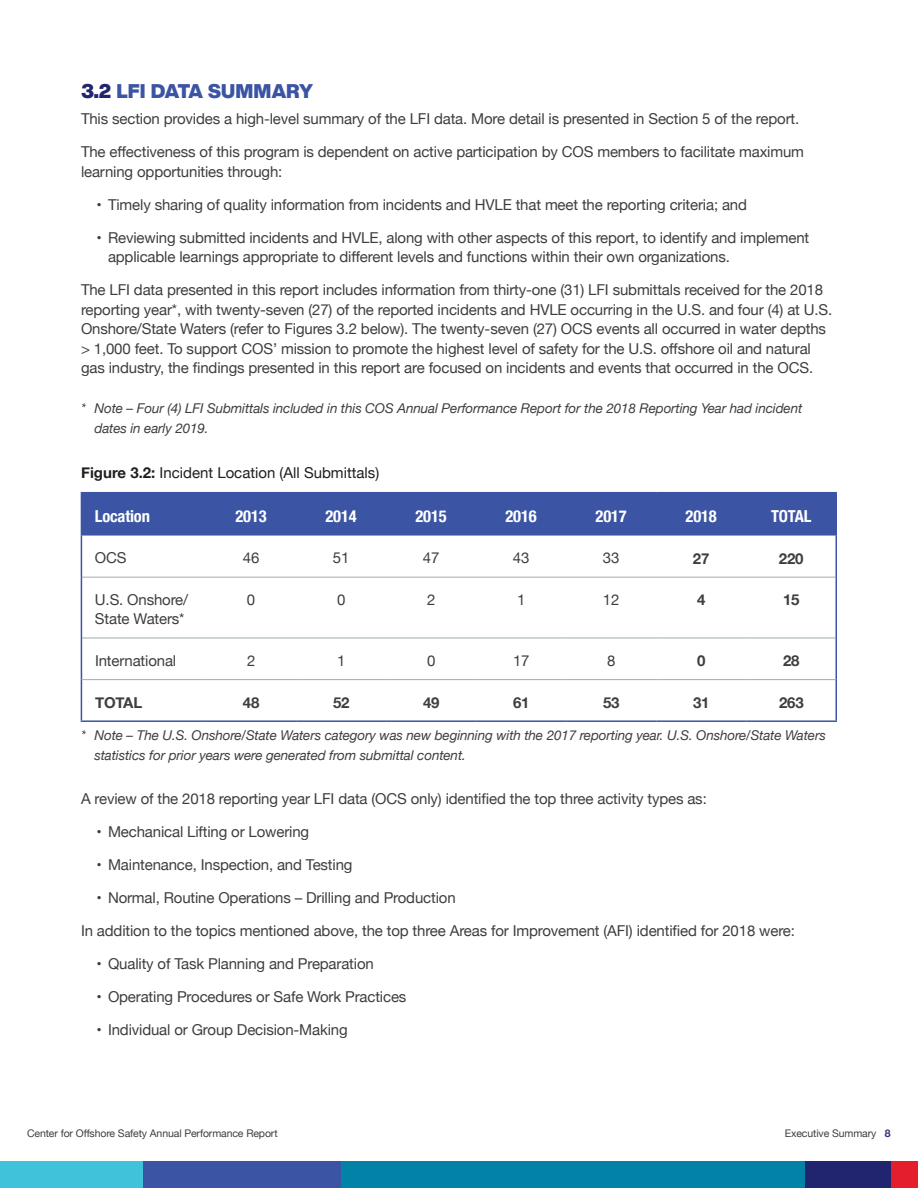
<style>
.page{position:relative;width:918px;height:1188px;background:#fff}
.page>*{position:absolute;margin:0;border:0;box-sizing:border-box;transform-origin:0 0}
.t1{font:900 19.5px "Helvetica Now Display";letter-spacing:.005em;color:#3b54a4}
.t2{font:700 condensed 16.5px "Helvetica Neue";letter-spacing:-.01em;color:#fff}
.t3{font:15px/19.5px "Helvetica Neue";letter-spacing:-.01em;color:#3e3e3f}
.t4{font:15px "Helvetica Neue";color:#1f1e21}
.t5{font:700 15px "Helvetica Neue";letter-spacing:-.01em;color:#3e3e3f}
.t6{font:italic 13.5px/19.5px "Helvetica Neue";letter-spacing:-.01em;color:#3e3e3f}
.t7{font:10.5px "Helvetica Neue";letter-spacing:-.01em;color:#3e3e3f}
.s1{color:#212570}
.s2{font-weight:700}
.s3{font-weight:700;color:#323478}
</style>
<div class="page">
<div style="left:0;top:1161px;width:143px;height:27px;background:#3ec3db"></div>
<div style="left:891px;top:1161px;width:27px;height:27px;background:#e41e2d"></div>
<div style="left:805px;top:1161px;width:86px;height:27px;background:#212570"></div>
<div style="left:143px;top:1161px;width:198px;height:27px;background:#3b54a4"></div>
<div style="left:341px;top:1161px;width:464px;height:27px;background:#0282a6"></div>
<div style="left:82px;top:493px;width:754px;height:43px;background:#3b54a4"></div>
<hr style="left:82px;top:577px;width:124px;height:1px;background:#a7b6be">
<hr style="left:206px;top:577px;width:90px;height:1px;background:#a7b6be">
<hr style="left:296px;top:577px;width:90px;height:1px;background:#a7b6be">
<hr style="left:386px;top:577px;width:90px;height:1px;background:#a7b6be">
<hr style="left:476px;top:577px;width:90px;height:1px;background:#a7b6be">
<hr style="left:566px;top:577px;width:90px;height:1px;background:#a7b6be">
<hr style="left:656px;top:577px;width:90px;height:1px;background:#a7b6be">
<hr style="left:746px;top:577px;width:90px;height:1px;background:#a7b6be">
<hr style="left:82px;top:637px;width:124px;height:2px;background:#a7b6be">
<hr style="left:206px;top:637px;width:90px;height:2px;background:#a7b6be">
<hr style="left:296px;top:637px;width:90px;height:2px;background:#a7b6be">
<hr style="left:386px;top:637px;width:90px;height:2px;background:#a7b6be">
<hr style="left:476px;top:637px;width:90px;height:2px;background:#a7b6be">
<hr style="left:566px;top:637px;width:90px;height:2px;background:#a7b6be">
<hr style="left:656px;top:637px;width:90px;height:2px;background:#a7b6be">
<hr style="left:746px;top:637px;width:90px;height:2px;background:#a7b6be">
<hr style="left:82px;top:679px;width:124px;height:1px;background:#a7b6be">
<hr style="left:206px;top:679px;width:90px;height:1px;background:#a7b6be">
<hr style="left:296px;top:679px;width:90px;height:1px;background:#a7b6be">
<hr style="left:386px;top:679px;width:90px;height:1px;background:#a7b6be">
<hr style="left:476px;top:679px;width:90px;height:1px;background:#a7b6be">
<hr style="left:566px;top:679px;width:90px;height:1px;background:#a7b6be">
<hr style="left:656px;top:679px;width:90px;height:1px;background:#a7b6be">
<hr style="left:746px;top:679px;width:90px;height:1px;background:#a7b6be">
<hr style="left:81px;top:492px;width:125px;height:1px;background:#3b54a4">
<hr style="left:81px;top:493px;width:1px;height:43px;background:#3b54a4">
<hr style="left:206px;top:492px;width:90px;height:1px;background:#3b54a4">
<hr style="left:296px;top:492px;width:90px;height:1px;background:#3b54a4">
<hr style="left:386px;top:492px;width:90px;height:1px;background:#3b54a4">
<hr style="left:476px;top:492px;width:90px;height:1px;background:#3b54a4">
<hr style="left:566px;top:492px;width:90px;height:1px;background:#3b54a4">
<hr style="left:656px;top:492px;width:90px;height:1px;background:#3b54a4">
<hr style="left:746px;top:492px;width:91px;height:1px;background:#3b54a4">
<hr style="left:836px;top:493px;width:1px;height:43px;background:#3b54a4">
<hr style="left:81px;top:536px;width:1px;height:41px;background:#3b54a4">
<hr style="left:836px;top:536px;width:1px;height:41px;background:#3b54a4">
<hr style="left:81px;top:577px;width:1px;height:61px;background:#3b54a4">
<hr style="left:836px;top:577px;width:1px;height:61px;background:#3b54a4">
<hr style="left:81px;top:638px;width:1px;height:42px;background:#3b54a4">
<hr style="left:836px;top:638px;width:1px;height:42px;background:#3b54a4">
<hr style="left:81px;top:680px;width:1px;height:40px;background:#3b54a4">
<hr style="left:836px;top:680px;width:1px;height:40px;background:#3b54a4">
<hr style="left:81px;top:720px;width:125px;height:2px;background:#3b54a4">
<hr style="left:206px;top:720px;width:90px;height:2px;background:#3b54a4">
<hr style="left:296px;top:720px;width:90px;height:2px;background:#3b54a4">
<hr style="left:386px;top:720px;width:90px;height:2px;background:#3b54a4">
<hr style="left:476px;top:720px;width:90px;height:2px;background:#3b54a4">
<hr style="left:566px;top:720px;width:90px;height:2px;background:#3b54a4">
<hr style="left:656px;top:720px;width:90px;height:2px;background:#3b54a4">
<hr style="left:746px;top:720px;width:91px;height:2px;background:#3b54a4">
<h1 class="t1" style="left:81px;top:78px;width:234px"><span class="s1">3.2</span> LFI DATA SUMMARY</h1>
<p class="t3" style="left:81px;top:110px;width:720px">This section provides a high-level summary of the LFI data. More detail is presented in Section 5 of the report.</p>
<p class="t3" style="left:81px;top:143px;width:725px">The effectiveness of this program is dependent on active participation by COS members to facilitate maximum learning opportunities through:</p>
<p class="t3" style="left:97px;top:196px;width:652px">• Timely sharing of quality information from incidents and HVLE that meet the reporting criteria; and</p>
<p class="t3" style="left:108px;top:229px;width:703px;text-indent:-11px">• Reviewing submitted incidents and HVLE, along with other aspects of this report, to identify and implement applicable learnings appropriate to different levels and functions within their own organizations.</p>
<p class="t3" style="left:81px;top:281px;width:753px">The LFI data presented in this report includes information from thirty-one (31) LFI submittals received for the 2018 reporting year*, with twenty-seven (27) of the reported incidents and HVLE occurring in the U.S. and four (4) at U.S.<br>Onshore/State Waters (refer to Figures 3.2 below). The twenty-seven (27) OCS events all occurred in water depths &gt; 1,000 feet. To support COS’ mission to promote the highest level of safety for the U.S. offshore oil and natural gas industry, the findings presented in this report are focused on incidents and events that occurred in the OCS.</p>
<p class="t6" style="left:94px;top:399px;width:709px;text-indent:-14px">* Note – Four (4) LFI Submittals included in this COS Annual Performance Report for the 2018 Reporting Year had incident dates in early 2019.</p>
<p class="t4" style="left:81px;top:462px;width:300px"><span class="s2">Figure 3.2:</span> Incident Location (All Submittals)</p>
<p class="t2" style="left:95px;top:502px;width:56px">Location</p>
<p class="t2" style="left:235px;top:502px;width:33px">2013</p>
<p class="t2" style="left:326px;top:502px;width:33px">2014</p>
<p class="t2" style="left:416px;top:502px;width:33px">2015</p>
<p class="t2" style="left:506px;top:502px;width:33px">2016</p>
<p class="t2" style="left:596px;top:502px;width:33px">2017</p>
<p class="t2" style="left:686px;top:502px;width:33px">2018</p>
<p class="t2" style="left:771px;top:502px;width:42px">TOTAL</p>
<p class="t3" style="left:95px;top:549px;width:33px">OCS</p>
<p class="t3" style="left:243px;top:549px;width:18px">46</p>
<p class="t3" style="left:333px;top:549px;width:18px">51</p>
<p class="t3" style="left:423px;top:549px;width:18px">47</p>
<p class="t3" style="left:513px;top:549px;width:18px">43</p>
<p class="t3" style="left:603px;top:549px;width:18px">33</p>
<p class="t5" style="left:693px;top:547px;width:18px">27</p>
<p class="t5" style="left:779px;top:547px;width:26px">220</p>
<p class="t3" style="left:95px;top:591px;width:95px">U.S. Onshore/<br>State Waters*</p>
<p class="t3" style="left:247px;top:591px;width:10px">0</p>
<p class="t3" style="left:337px;top:591px;width:10px">0</p>
<p class="t3" style="left:427px;top:591px;width:10px">2</p>
<p class="t3" style="left:517px;top:591px;width:10px">1</p>
<p class="t3" style="left:603px;top:591px;width:18px">12</p>
<p class="t5" style="left:697px;top:588px;width:10px">4</p>
<p class="t5" style="left:783px;top:588px;width:18px">15</p>
<p class="t3" style="left:95px;top:652px;width:83px">International</p>
<p class="t3" style="left:247px;top:652px;width:10px">2</p>
<p class="t3" style="left:337px;top:652px;width:10px">1</p>
<p class="t3" style="left:427px;top:652px;width:10px">0</p>
<p class="t3" style="left:513px;top:652px;width:18px">17</p>
<p class="t3" style="left:607px;top:652px;width:10px">8</p>
<p class="t5" style="left:697px;top:649px;width:10px">0</p>
<p class="t5" style="left:783px;top:649px;width:18px">28</p>
<p class="t5" style="left:95px;top:691px;width:49px">TOTAL</p>
<p class="t5" style="left:243px;top:691px;width:18px">48</p>
<p class="t5" style="left:333px;top:691px;width:18px">52</p>
<p class="t5" style="left:423px;top:691px;width:18px">49</p>
<p class="t5" style="left:513px;top:691px;width:18px">61</p>
<p class="t5" style="left:603px;top:691px;width:18px">53</p>
<p class="t5" style="left:693px;top:691px;width:18px">31</p>
<p class="t5" style="left:779px;top:691px;width:26px">263</p>
<p class="t6" style="left:94px;top:726px;width:733px;text-indent:-14px">* Note – The U.S. Onshore/State Waters category was new beginning with the 2017 reporting year. U.S. Onshore/State Waters statistics for prior years were generated from submittal content.</p>
<p class="t3" style="left:81px;top:790px;width:627px">A review of the 2018 reporting year LFI data (OCS only) identified the top three activity types as:</p>
<p class="t3" style="left:97px;top:823px;width:214px">• Mechanical Lifting or Lowering</p>
<p class="t3" style="left:97px;top:856px;width:257px">• Maintenance, Inspection, and Testing</p>
<p class="t3" style="left:97px;top:889px;width:361px">• Normal, Routine Operations – Drilling and Production</p>
<p class="t3" style="left:81px;top:922px;width:715px">In addition to the topics mentioned above, the top three Areas for Improvement (AFI) identified for 2018 were:</p>
<p class="t3" style="left:97px;top:955px;width:279px">• Quality of Task Planning and Preparation</p>
<p class="t3" style="left:97px;top:988px;width:311px">• Operating Procedures or Safe Work Practices</p>
<p class="t3" style="left:97px;top:1021px;width:253px">• Individual or Group Decision-Making</p>
<p class="t7" style="left:27px;top:1126px;width:252px">Center for Offshore Safety Annual Performance Report</p>
<p class="t7" style="left:785px;top:1126px;width:107px">Executive Summary <span class="s3">8</span></p>
</div>
